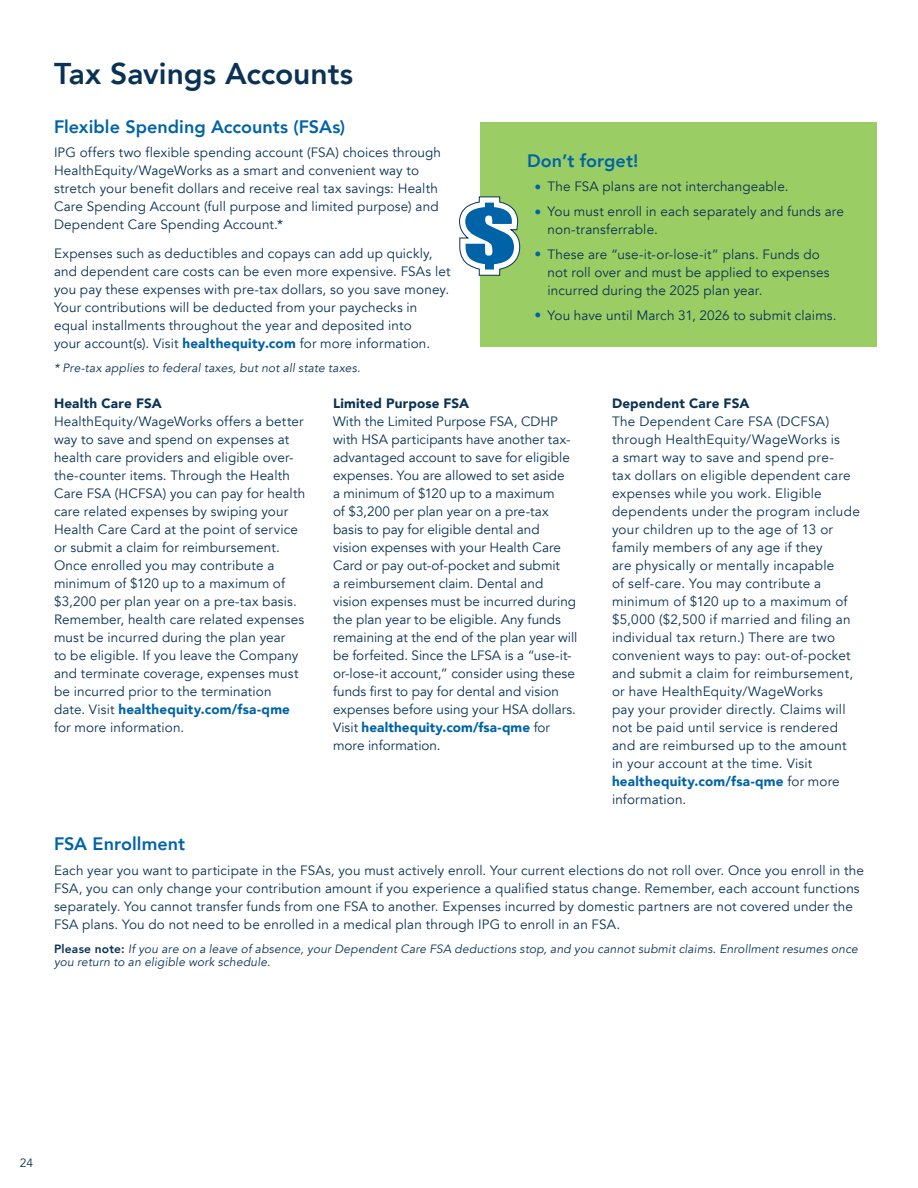
<style>
.page{position:relative;width:918px;height:1188px;background:#fff}
.page>*{position:absolute;margin:0;border:0;box-sizing:border-box;transform-origin:0 0}
.t1{font:800 30px "Avenir";color:#0a3254}
.t2{font:800 18px "Avenir";letter-spacing:.005em;color:#0063a7}
.t3{font:13.5px/18px "Avenir";letter-spacing:.01em;color:#0a3254}
.t4{font:900 13.5px "Avenir";letter-spacing:.015em;color:#0a3254}
.t5{font:italic 12px/13.5px "Avenir";letter-spacing:.015em;color:#0a3254}
.t6{font:12px "Avenir";color:#0a3254}
.s1{font-weight:900;color:#0063a7}
.s2{font-weight:800;font-style:normal}
</style>
<div class="page">
<div style="left:481px;top:122px;width:396px;height:225px;background:#9bcd65"></div>
<svg style="left:459px;top:196px;width:61px;height:80px"></svg>
<h1 class="t1" style="left:54px;top:50px;width:301px">Tax Savings Accounts</h1>
<h2 class="t2" style="left:54px;top:112px;width:293px">Flexible Spending Accounts (FSAs)</h2>
<p class="t3" style="left:54px;top:144px;width:389px">IPG offers two flexible spending account (FSA) choices through HealthEquity/WageWorks as a smart and convenient way to stretch your benefit dollars and receive real tax savings: Health Care Spending Account (full purpose and limited purpose) and Dependent Care Spending Account.*</p>
<p class="t3" style="left:54px;top:245px;width:398px">Expenses such as deductibles and copays can add up quickly, and dependent care costs can be even more expensive. FSAs let you pay these expenses with pre-tax dollars, so you save money.<br>Your contributions will be deducted from your paychecks in equal installments throughout the year and deposited into<br>your account(s). Visit <span class="s1">healthequity.com</span> for more information.</p>
<p class="t5" style="left:54px;top:362px;width:308px">* Pre-tax applies to federal taxes, but not all state taxes.</p>
<p class="t4" style="left:54px;top:392px;width:109px">Health Care FSA</p>
<p class="t3" style="left:54px;top:413px;width:253px">HealthEquity/WageWorks offers a better way to save and spend on expenses at health care providers and eligible over&shy;the-counter items. Through the Health Care FSA (HCFSA) you can pay for health care related expenses by swiping your Health Care Card at the point of service or submit a claim for reimbursement.<br>Once enrolled you may contribute a minimum of $120 up to a maximum of $3,200 per plan year on a pre-tax basis.<br>Remember, health care related expenses must be incurred during the plan year<br>to be eligible. If you leave the Company and terminate coverage, expenses must be incurred prior to the termination date. Visit <span class="s1">healthequity.com/fsa-qme </span>for more information.</p>
<h2 class="t2" style="left:527px;top:146px;width:113px">Don’t forget!</h2>
<p class="t3" style="left:548px;top:175px;width:298px;line-height:24.8px">The FSA plans are not interchangeable.<br>You must enroll in each separately and funds are</p>
<p class="t3" style="left:548px;top:217px;width:274px;line-height:24.8px">non-transferrable.<br>These are “use-it-or-lose-it” plans. Funds do</p>
<p class="t3" style="left:548px;top:263px;width:283px">not roll over and must be applied to expenses incurred during the 2025 plan year.</p>
<p class="t3" style="left:548px;top:306px;width:291px">You have until March 31, 2026 to submit claims.</p>
<p class="t4" style="left:612px;top:392px;width:139px">Dependent Care FSA</p>
<p class="t3" style="left:612px;top:412px;width:249px">The Dependent Care FSA (DCFSA) through HealthEquity/WageWorks is<br>a smart way to save and spend pre-<br>tax dollars on eligible dependent care expenses while you work. Eligible dependents under the program include your children up to the age of 13 or family members of any age if they<br>are physically or mentally incapable<br>of self-care. You may contribute a minimum of $120 up to a maximum of $5,000 ($2,500 if married and filing an individual tax return.) There are two convenient ways to pay: out-of-pocket and submit a claim for reimbursement, or have HealthEquity/WageWorks<br>pay your provider directly. Claims will not be paid until service is rendered and are reimbursed up to the amount in your account at the time. Visit <span class="s1">healthequity.com/fsa-qme</span> for more information.</p>
<p class="t4" style="left:333px;top:392px;width:138px">Limited Purpose FSA</p>
<p class="t3" style="left:333px;top:413px;width:246px">With the Limited Purpose FSA, CDHP with HSA participants have another tax&shy;advantaged account to save for eligible expenses. You are allowed to set aside<br>a minimum of $120 up to a maximum<br>of $3,200 per plan year on a pre-tax basis to pay for eligible dental and vision expenses with your Health Care Card or pay out-of-pocket and submit<br>a reimbursement claim. Dental and vision expenses must be incurred during the plan year to be eligible. Any funds remaining at the end of the plan year will be forfeited. Since the LFSA is a “use-it&shy;or-lose-it account,” consider using these funds first to pay for dental and vision expenses before using your HSA dollars.<br>Visit <span class="s1">healthequity.com/fsa-qme</span> for more information.</p>
<h2 class="t2" style="left:54px;top:830px;width:133px">FSA Enrollment</h2>
<p class="t3" style="left:54px;top:861px;width:811px">Each year you want to participate in the FSAs, you must actively enroll. Your current elections do not roll over. Once you enroll in the FSA, you can only change your contribution amount if you experience a qualified status change. Remember, each account functions separately. You cannot transfer funds from one FSA to another. Expenses incurred by domestic partners are not covered under the FSA plans. You do not need to be enrolled in a medical plan through IPG to enroll in an FSA.</p>
<p class="t5" style="left:54px;top:942px;width:805px"><span class="s2">Please note:</span> If you are on a leave of absence, your Dependent Care FSA deductions stop, and you cannot submit claims. Enrollment resumes once you return to an eligible work schedule.</p>
<p class="t6" style="left:20px;top:1156px;width:15px">24</p>
</div>
